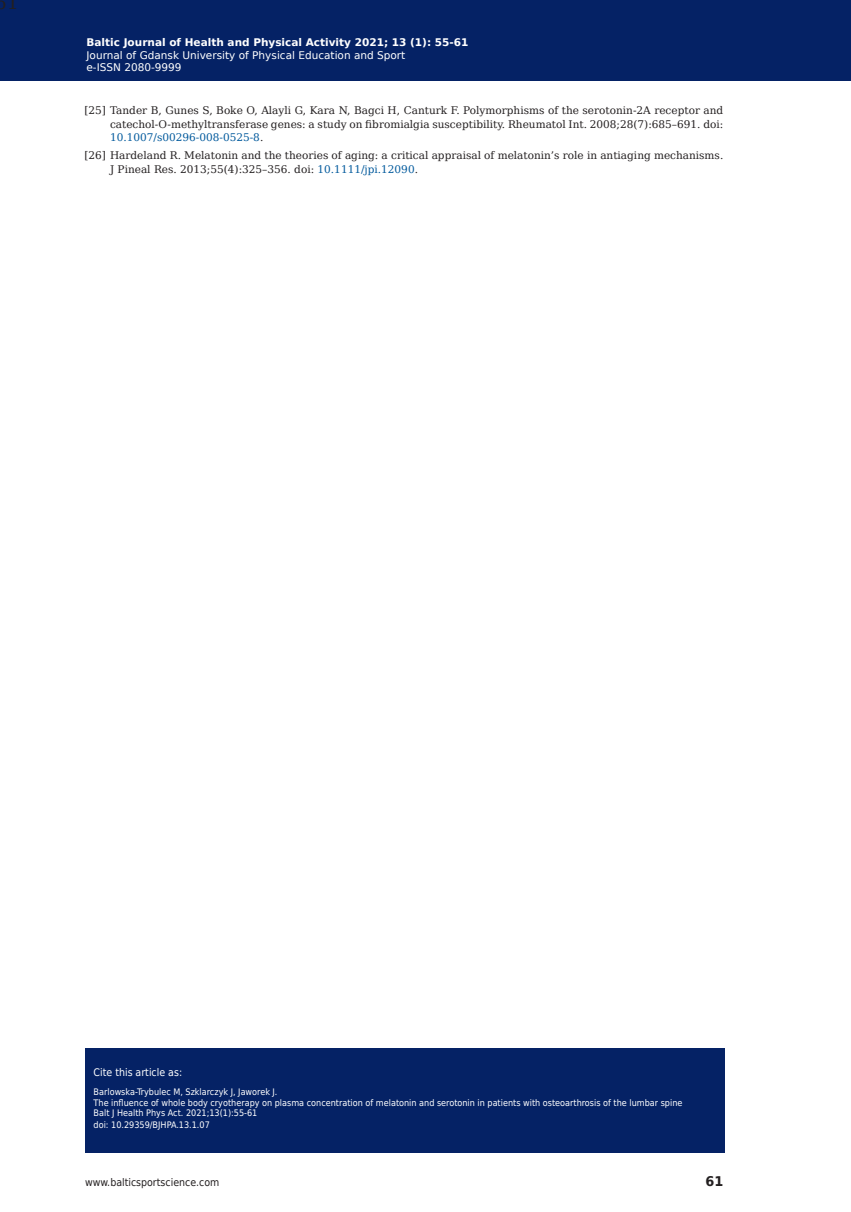
<style>
.page{position:relative;width:851px;height:1212px;background:#fff}
.page>*{position:absolute;margin:0;border:0;box-sizing:border-box;transform-origin:0 0}
.t1{font:18px "DejaVu Serif";color:#231f20}
.t2{font:700 13.35px "DejaVu Sans";color:#231f20;scale:.96 1}
.t3{font:10.5px/13.5px "DejaVu Serif";color:#231f20;text-align:justify}
.t4{font:10.5px/12.6px "DejaVu Sans";color:#fff}
.t5{font:700 10.5px "DejaVu Sans";color:#fff}
.t6{font:10.5px "DejaVu Sans Condensed";color:#231f20}
.t7{font:10.5px "DejaVu Sans Condensed";color:#fff}
.t8{font:9px/10.5px "DejaVu Sans Condensed";color:#fff}
.s1{color:#01599c}
</style>
<div class="page">
<div style="left:0;top:0;width:850px;height:80px;background:#052265"></div>
<div style="left:85px;top:1048px;width:639px;height:104px;background:#052265"></div>
<h1 class="t1" style="left:-4px;top:-13px;width:24px">61</h1>
<p class="t5" style="left:86px;top:34px;width:383px">Baltic Journal of Health and Physical Activity 2021; 13 (1): 55-61</p>
<p class="t4" style="left:86px;top:48px;width:320px">Journal of Gdansk University of Physical Education and Sport e-ISSN 2080-9999</p>
<p class="t3" style="left:110px;top:103px;width:614px;text-indent:-26px">[25] Tander B, Gunes S, Boke O, Alayli G, Kara N, Bagci H, Canturk F. Polymorphisms of the serotonin-2A receptor and catechol-O-methyltransferase genes: a study on fibromialgia susceptibility. Rheumatol Int. 2008;28(7):685–691. doi:<br><span class="s1">10.1007/s00296-008-0525-8</span>.</p>
<p class="t3" style="left:110px;top:148px;width:614px;text-indent:-26px">[26] Hardeland R. Melatonin and the theories of aging: a critical appraisal of melatonin’s role in antiaging mechanisms.<br>J Pineal Res. 2013;55(4):325–356. doi: <span class="s1">10.1111/jpi.12090</span>.</p>
<p class="t7" style="left:94px;top:1064px;width:90px">Cite this article as:</p>
<p class="t8" style="left:94px;top:1086px;width:590px">Barlowska-Trybulec M, Szklarczyk J, Jaworek J.<br>The influence of whole body cryotherapy on plasma concentration of melatonin and serotonin in patients with osteoarthrosis of the lumbar spine<br>Balt J Health Phys Act. 2021;13(1):55-61</p>
<p class="t8" style="left:94px;top:1119px;width:118px">doi: 10.29359/BJHPA.13.1.07</p>
<p class="t6" style="left:85px;top:1174px;width:136px">www.balticsportscience.com</p>
<p class="t2" style="left:705px;top:1170px;width:20px">61</p>
</div>
